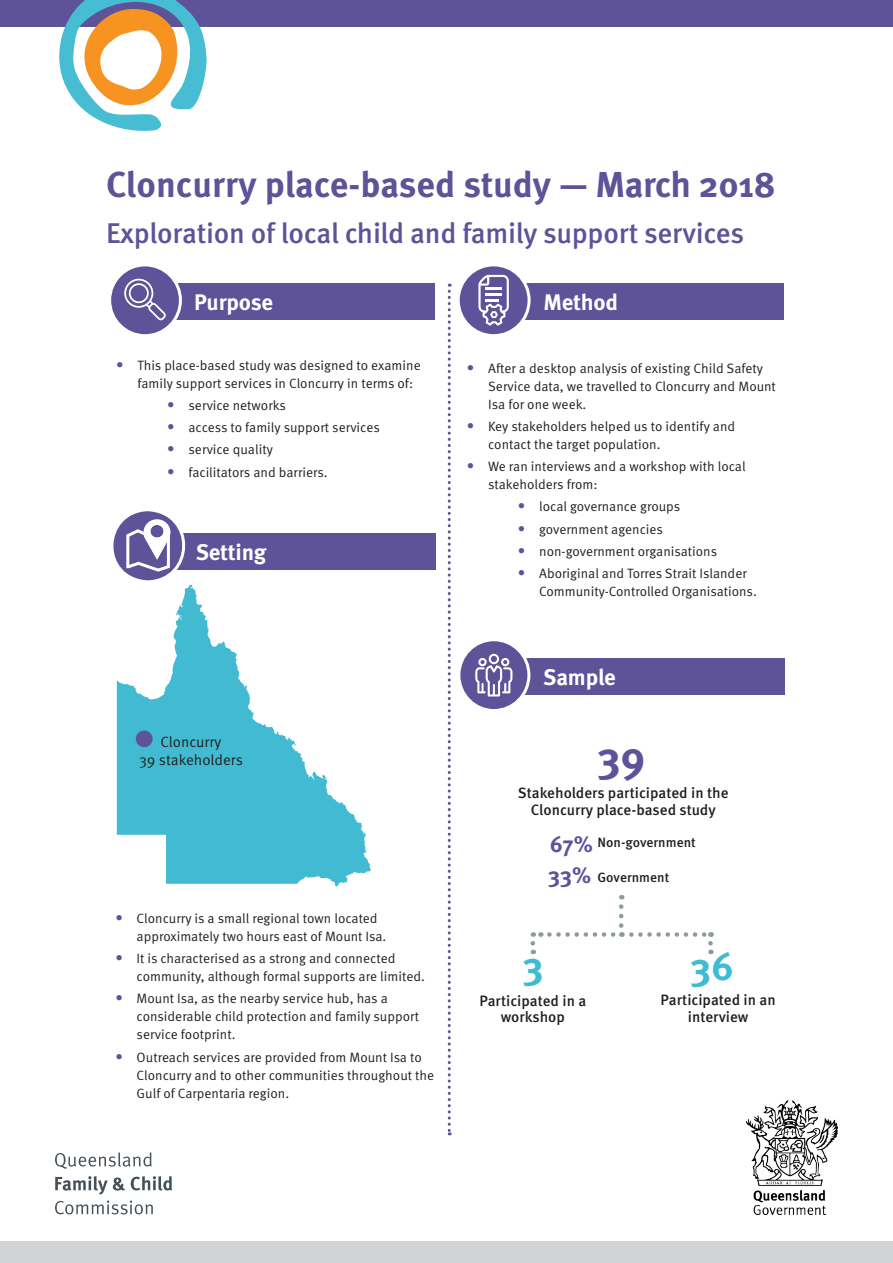
<style>
.page{position:relative;width:893px;height:1263px;background:#fff}
.page>*{position:absolute;margin:0;border:0;box-sizing:border-box;transform-origin:0 0}
.t1{font:700 43.5px "Meta OT";color:#5e5298}
.t2{font:700 39px "Meta OT";color:#3fbcd3}
.Body{font:700 36px "Meta OT";letter-spacing:-.005em;color:#5e5298}
.Body-2{font:500 28.5px "Meta OT";letter-spacing:-.01em;color:#5e5298}
.Heading_2{font:700 22.5px "Meta OT";letter-spacing:-.01em;color:#fff}
.t3{font:700 22.5px "Meta OT";color:#5e5299}
.Emphasis{font:500 15px/16.5px "Meta OT";color:#231f20;text-align:center}
.Emphasis-2{font:15px "Meta OT";letter-spacing:-.005em;color:#1f2320}
.Emphasis-3{font:15px "Meta OT";color:#231f20}
.t4{font:13.5px/18px "Meta OT";color:#231f20}
.Emphasis-4{font:500 13.5px "Meta OT";color:#231f20}
.s1{font-weight:500;font-size:15px;color:#5e5298}
</style>
<div class="page">
<div style="left:0;top:0;width:893px;height:26px;background:#5e5299"></div>
<svg style="left:54px;top:0;width:153px;height:131px"></svg>
<div style="left:0;top:1242px;width:893px;height:21px;background:#d1d4d6"></div>
<svg style="left:55px;top:1200px;width:98px;height:14px"></svg>
<svg style="left:55px;top:1176px;width:117px;height:18px"></svg>
<svg style="left:55px;top:1152px;width:97px;height:17px"></svg>
<svg style="left:448px;top:284px;width:3px;height:851px"></svg>
<svg style="left:117px;top:598px;width:254px;height:288px;fill:#42bad1"></svg>
<div style="left:136px;top:730px;width:17px;height:17px;background:#5e5299;border-radius:50%"></div>
<div style="left:157px;top:533px;width:279px;height:36px;background:#5e5299"></div>
<svg style="left:113px;top:511px;width:84px;height:87px"></svg>
<div style="left:156px;top:284px;width:279px;height:36px;background:#5e5299"></div>
<div style="left:110px;top:265px;width:70px;height:71px;background:#5e5299;border-radius:50%"></div>
<div style="left:108px;top:263px;width:74px;height:74px;border:3px solid #fff;border-radius:50%"></div>
<svg style="left:124px;top:279px;width:42px;height:41px"></svg>
<div style="left:505px;top:284px;width:278px;height:36px;background:#5e5299"></div>
<div style="left:458px;top:265px;width:71px;height:71px;background:#5e5299;border-radius:50%"></div>
<div style="left:457px;top:263px;width:74px;height:74px;border:3px solid #fff;border-radius:50%"></div>
<svg style="left:478px;top:275px;width:31px;height:51px"></svg>
<div style="left:505px;top:658px;width:279px;height:37px;background:#5e5299"></div>
<div style="left:459px;top:640px;width:70px;height:70px;background:#5e5299;border-radius:50%"></div>
<div style="left:457px;top:638px;width:73px;height:74px;border:3px solid #fff;border-radius:50%"></div>
<svg style="left:475px;top:654px;width:37px;height:42px"></svg>
<svg style="left:531px;top:943px;width:4px;height:11px"></svg>
<svg style="left:708px;top:943px;width:5px;height:11px"></svg>
<svg style="left:549px;top:906px;width:162px;height:31px"></svg>
<img style="left:747px;top:1100px;width:91px;height:115px">
<p class="Body" style="left:106px;top:162px;width:671px">Cloncurry place-based study — March 2018</p>
<p class="Body-2" style="left:106px;top:216px;width:640px">Exploration of local child and family support services</p>
<p class="Heading_2" style="left:194px;top:288px;width:81px">Purpose</p>
<p class="t4" style="left:137px;top:356px;width:285px;text-indent:-21px"><span class="s1">•</span> This place-based study was designed to examine family support services in Cloncurry in terms of:</p>
<p class="t4" style="left:167px;top:396px;width:120px"><span class="s1">•</span> service networks</p>
<p class="t4" style="left:167px;top:418px;width:214px"><span class="s1">•</span> access to family support services</p>
<p class="t4" style="left:167px;top:441px;width:107px"><span class="s1">•</span> service quality</p>
<p class="t4" style="left:167px;top:463px;width:162px"><span class="s1">•</span> facilitators and barriers.</p>
<p class="Heading_2" style="left:196px;top:537px;width:72px">Setting</p>
<p class="Emphasis-3" style="left:160px;top:732px;width:63px">Cloncurry</p>
<p class="Emphasis-2" style="left:139px;top:750px;width:105px">39 stakeholders</p>
<p class="t4" style="left:137px;top:909px;width:251px;text-indent:-21px"><span class="s1">•</span> Cloncurry is a small regional town located approximately two hours east of Mount Isa.</p>
<p class="t4" style="left:137px;top:950px;width:290px;text-indent:-21px"><span class="s1">•</span> It is characterised as a strong and connected community, although formal supports are limited.</p>
<p class="t4" style="left:137px;top:990px;width:284px;text-indent:-21px"><span class="s1">•</span> Mount Isa, as the nearby service hub, has a considerable child protection and family support service footprint.</p>
<p class="t4" style="left:137px;top:1048px;width:299px;text-indent:-21px"><span class="s1">•</span> Outreach services are provided from Mount Isa to<br>Cloncurry and to other communities throughout the<br>Gulf of Carpentaria region.</p>
<p class="Heading_2" style="left:543px;top:288px;width:76px">Method</p>
<p class="t4" style="left:488px;top:359px;width:289px;text-indent:-21px"><span class="s1">•</span> After a desktop analysis of existing Child Safety<br>Service data, we travelled to Cloncurry and Mount<br>Isa for one week.</p>
<p class="t4" style="left:488px;top:417px;width:249px;text-indent:-21px"><span class="s1">•</span> Key stakeholders helped us to identify and contact the target population.</p>
<p class="t4" style="left:488px;top:457px;width:259px;text-indent:-21px"><span class="s1">•</span> We ran interviews and a workshop with local stakeholders from:</p>
<p class="t4" style="left:518px;top:498px;width:164px"><span class="s1">•</span> local governance groups</p>
<p class="t4" style="left:518px;top:520px;width:147px"><span class="s1">•</span> government agencies</p>
<p class="t4" style="left:518px;top:542px;width:201px"><span class="s1">•</span> non-government organisations</p>
<p class="t4" style="left:539px;top:564px;width:219px;text-indent:-21px"><span class="s1">•</span> Aboriginal and Torres Strait Islander<br>Community-Controlled Organisations.</p>
<p class="Heading_2" style="left:543px;top:663px;width:74px">Sample</p>
<p class="t1" style="left:597px;top:729px;width:50px">39</p>
<p class="Emphasis" style="left:518px;top:785px;width:212px">Stakeholders participated in the<br>Cloncurry place-based study</p>
<p class="t3" style="left:550px;top:829px;width:45px">67%</p>
<p class="Emphasis-4" style="left:598px;top:833px;width:100px">Non-government</p>
<p class="t3" style="left:548px;top:861px;width:45px">33%</p>
<p class="Emphasis-4" style="left:598px;top:869px;width:73px">Government</p>
<p class="t2" style="left:522px;top:941px;width:23px">3</p>
<p class="Emphasis" style="left:479px;top:992px;width:108px">Participated in a workshop</p>
<p class="t2" style="left:690px;top:942px;width:46px">36</p>
<p class="Emphasis" style="left:661px;top:992px;width:117px">Participated in an interview</p>
</div>
